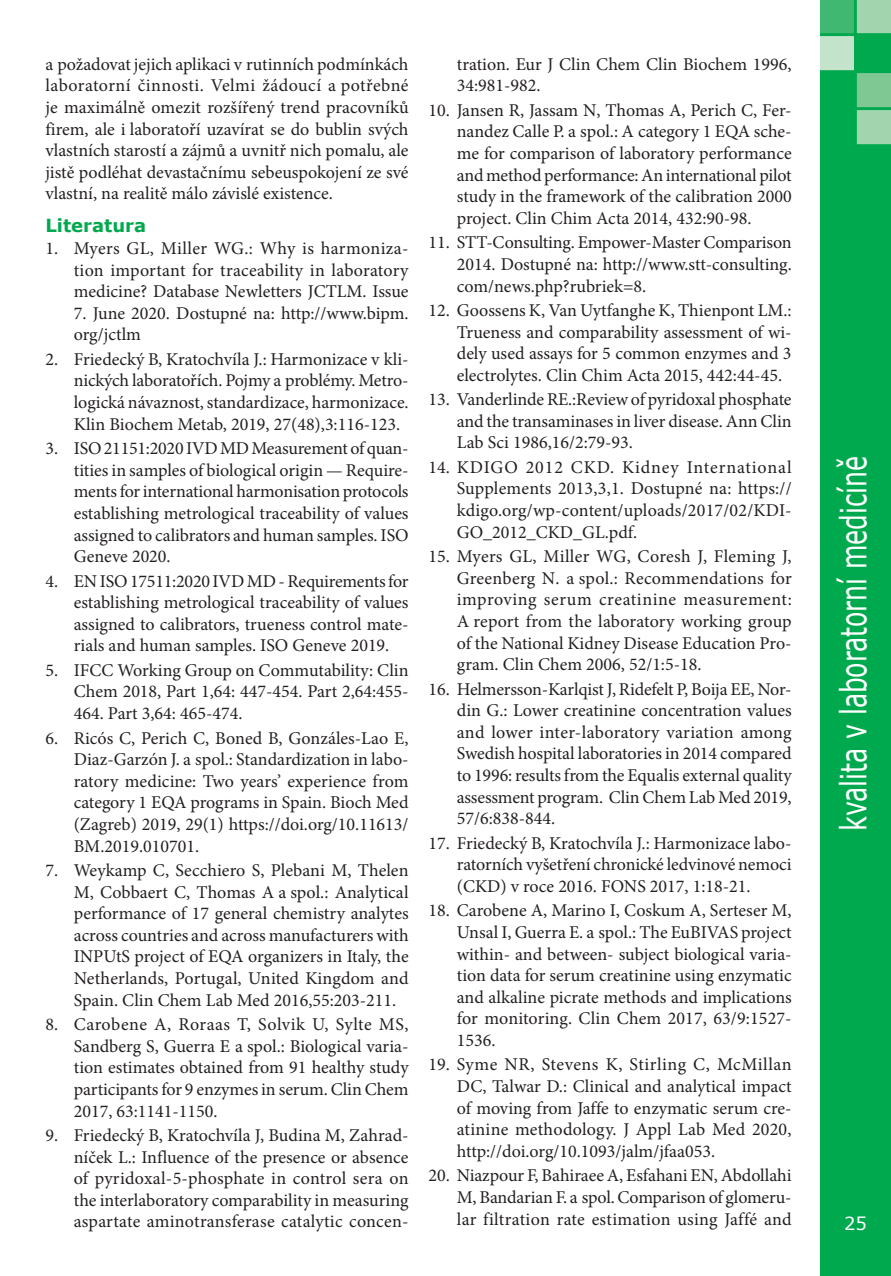
<style>
.page{position:relative;width:891px;height:1276px;background:#fff}
.page>*{position:absolute;margin:0;border:0;box-sizing:border-box;transform-origin:0 0}
.t1{font:36px "Verdana";color:#fff;scale:.7 1}
.t2{font:18px/21.6px "Minion Pro";color:#231f20;text-align:justify}
.t3{font:700 18px "Verdana";color:#00a94d}
.t4{font:18px "Verdana";color:#fff}
</style>
<div class="page">
<div style="left:820px;top:0;width:70px;height:1276px;background:#00a94d"></div>
<p class="t2" style="left:45px;top:53px;width:364px">a požadovat jejich aplikaci v rutinních podmínkách laboratorní činnosti. Velmi žádoucí a potřebné je maximálně omezit rozšířený trend pracovníků firem, ale i laboratoří uzavírat se do bublin svých vlastních starostí a zájmů a uvnitř nich pomalu, ale jistě podléhat devastačnímu sebeuspokojení ze své vlastní, na realitě málo závislé existence.</p>
<p class="t3" style="left:45px;top:213px;width:102px">Literatura</p>
<p class="t2" style="left:74px;top:237px;width:336px;text-indent:-28px">1. Myers GL, Miller WG.: Why is harmoniza&shy;tion important for traceability in laboratory medicine? Database Newletters JCTLM. Issue</p>
<p class="t2" style="left:74px;top:302px;width:336px">7. June 2020. Dostupné na: http://www.bipm. org/jctlm</p>
<p class="t2" style="left:74px;top:348px;width:336px;text-indent:-28px">2. Friedecký B, Kratochvíla J.: Harmonizace v kli&shy;nických laboratořích. Pojmy a problémy. Metro&shy;logická návaznost, standardizace, harmonizace.<br>Klin Biochem Metab, 2019, 27(48),3:116-123.</p>
<p class="t2" style="left:74px;top:438px;width:336px;text-indent:-28px">3. ISO21151:2020 IVDMDMeasurement of quan&shy;tities in samples of biological origin — Require&shy;ments for international harmonisation protocols establishing metrological traceability of values assigned to calibrators and human samples. ISO Geneve 2020.</p>
<p class="t2" style="left:74px;top:570px;width:336px;text-indent:-28px">4. ENISO 17511:2020 IVDMD - Requirements for establishing metrological traceability of values assigned to calibrators, trueness control mate&shy;rials and human samples. ISO Geneve 2019.</p>
<p class="t2" style="left:74px;top:659px;width:336px;text-indent:-28px">5. IFCC Working Group on Commutability: Clin Chem 2018, Part 1,64: 447-454. Part 2,64:455- 464. Part 3,64: 465-474.</p>
<p class="t2" style="left:74px;top:727px;width:336px;text-indent:-28px">6. Ricós C, Perich C, Boned B, Gonzáles-Lao E, Diaz-Garzón J. a spol.: Standardization in labo&shy;ratory medicine: Two years’ experience from category 1 EQA programs in Spain. Bioch Med (Zagreb) 2019, 29(1) https://doi.org/10.11613/ BM.2019.010701.</p>
<p class="t2" style="left:74px;top:859px;width:336px;text-indent:-28px">7. Weykamp C, Secchiero S, Plebani M, Thelen M, Cobbaert C, Thomas A a spol.: Analytical performance of 17 general chemistry analytes across countries and across manufacturers with INPUtS project of EQA organizers in Italy, the Netherlands, Portugal, United Kingdom and Spain. Clin Chem Lab Med 2016,55:203-211.</p>
<p class="t2" style="left:74px;top:1013px;width:336px;text-indent:-28px">8. Carobene A, Roraas T, Solvik U, Sylte MS, Sandberg S, Guerra E a spol.: Biological varia&shy;tion estimates obtained from 91 healthy study participants for 9 enzymes in serum. Clin Chem 2017, 63:1141-1150.</p>
<p class="t2" style="left:74px;top:1124px;width:336px;text-indent:-28px">9. Friedecký B, Kratochvíla J, Budina M, Zahrad&shy;níček L.: Influence of the presence or absence of pyridoxal-5-phosphate in control sera on the interlaboratory comparability in measuring aspartate aminotransferase catalytic concen-</p>
<p class="t2" style="left:456px;top:53px;width:336px">tration. Eur J Clin Chem Clin Biochem 1996,<br>34:981-982.</p>
<p class="t2" style="left:456px;top:99px;width:336px;text-indent:-28px">10. Jansen R, Jassam N, Thomas A, Perich C, Fer&shy;nandez Calle P. a spol.: A category 1 EQA sche&shy;me for comparison of laboratory performance and method performance: An international pilot study in the framework of the calibration 2000 project. Clin Chim Acta 2014, 432:90-98.</p>
<p class="t2" style="left:456px;top:232px;width:336px;text-indent:-28px">11. STT-Consulting. Empower-Master Comparison 2014. Dostupné na: http://www.stt-consulting. com/news.php?rubriek=8.</p>
<p class="t2" style="left:456px;top:299px;width:336px;text-indent:-28px">12. Goossens K, Van Uytfanghe K, Thienpont LM.:<br>Trueness and comparability assessment of wi&shy;dely used assays for 5 common enzymes and 3 electrolytes. Clin Chim Acta 2015, 442:44-45.</p>
<p class="t2" style="left:456px;top:389px;width:336px;text-indent:-28px">13. Vanderlinde RE.:Review of pyridoxal phosphate and the transaminases in liver disease. Ann Clin Lab Sci 1986,16/2:79-93.</p>
<p class="t2" style="left:456px;top:456px;width:336px;text-indent:-28px">14. KDIGO 2012 CKD. Kidney International Supplements 2013,3,1. Dostupné na: https:// kdigo.org/wp-content/uploads/2017/02/KDI-GO_2012_CKD_GL.pdf.</p>
<p class="t2" style="left:456px;top:546px;width:336px;text-indent:-28px">15. Myers GL, Miller WG, Coresh J, Fleming J, Greenberg N. a spol.: Recommendations for improving serum creatinine measurement:<br>A report from the laboratory working group of the National Kidney Disease Education Pro&shy;gram. Clin Chem 2006, 52/1:5-18.</p>
<p class="t2" style="left:456px;top:678px;width:336px;text-indent:-28px">16. Helmersson-Karlqist J, Ridefelt P, Boija EE, Nor&shy;din G.: Lower creatinine concentration values and lower inter-laboratory variation among Swedish hospital laboratories in 2014 compared to 1996: results from the Equalis external quality assessment program. Clin Chem Lab Med 2019, 57/6:838-844.</p>
<p class="t2" style="left:456px;top:832px;width:336px;text-indent:-28px">17. Friedecký B, Kratochvíla J.: Harmonizace labo&shy;ratorních vyšetření chronické ledvinové nemoci (CKD) v roce 2016. FONS 2017, 1:18-21.</p>
<p class="t2" style="left:456px;top:900px;width:336px;text-indent:-28px">18. Carobene A, Marino I, Coskum A, Serteser M, Unsal I, Guerra E. a spol.: The EuBIVAS project within- and between- subject biological varia&shy;tion data for serum creatinine using enzymatic and alkaline picrate methods and implications for monitoring. Clin Chem 2017, 63/9:1527- 1536.</p>
<p class="t2" style="left:456px;top:1054px;width:336px;text-indent:-28px">19. Syme NR, Stevens K, Stirling C, McMillan DC, Talwar D.: Clinical and analytical impact of moving from Jaffe to enzymatic serum cre&shy;atinine methodology. J Appl Lab Med 2020, http://doi.org/10.1093/jalm/jfaa053.</p>
<p class="t2" style="left:456px;top:1164px;width:336px;text-indent:-28px">20. Niazpour F, Bahiraee A, Esfahani EN, Abdollahi M, Bandarian F. a spol. Comparison of glomeru&shy;lar filtration rate estimation using Jaffé and</p>
<h1 class="t1" style="left:828px;top:831px;width:538px;rotate:-90deg">kvalita v laboratorní medicíně</h1>
<p class="t4" style="left:843px;top:1211px;width:24px">25</p>
</div>
